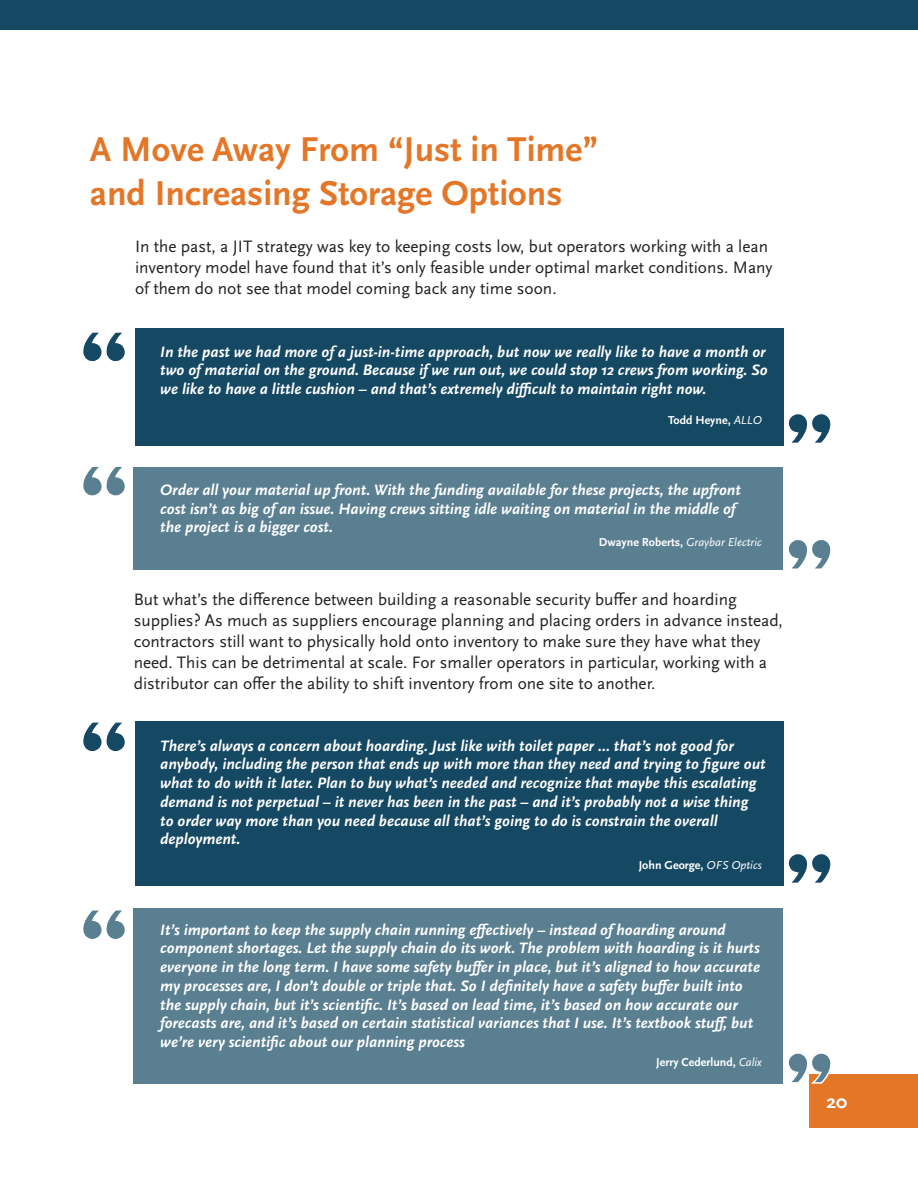
<style>
.page{position:relative;width:918px;height:1188px;background:#fff}
.page>*{position:absolute;margin:0;border:0;box-sizing:border-box;transform-origin:0 0}
.t1{font:700 36px/43.2px "Scala Sans Pro";color:#e47628}
.t2{font:700 19.5px "Scala Sans Pro";color:#fff}
.t3{font:17.25px/21px "Scala Sans Pro";color:#231f20}
.t4{font:italic 700 15.75px/18.8px "Scala Sans Pro";color:#fff}
.t5{font:700 12px "Scala Sans Pro";color:#fff}
.t6{font:italic 12px "Scala Sans Pro";color:#fff}
.s1{font-weight:400;font-style:italic}
.s2{font-weight:700;font-style:normal}
</style>
<div class="page">
<div style="left:0;top:0;width:918px;height:29px;background:#154863"></div>
<div style="left:809px;top:1074px;width:109px;height:54px;background:#e47628"></div>
<div style="left:135px;top:328px;width:649px;height:117px;background:#154863"></div>
<div style="left:135px;top:721px;width:649px;height:164px;background:#154863"></div>
<svg style="left:83px;top:332px;width:42px;height:30px"></svg>
<svg style="left:83px;top:722px;width:42px;height:30px"></svg>
<svg style="left:788px;top:414px;width:43px;height:29px"></svg>
<svg style="left:788px;top:854px;width:43px;height:29px"></svg>
<div style="left:134px;top:468px;width:649px;height:102px;background:#5a7f91"></div>
<div style="left:134px;top:908px;width:649px;height:176px;background:#5a7f91"></div>
<svg style="left:83px;top:467px;width:42px;height:29px"></svg>
<svg style="left:83px;top:910px;width:42px;height:29px"></svg>
<svg style="left:788px;top:540px;width:43px;height:29px"></svg>
<svg style="left:788px;top:1053px;width:43px;height:31px"></svg>
<p class="t1" style="left:90px;top:128px;width:510px">A Move Away From “Just in Time” and Increasing Storage Options</p>
<p class="t3" style="left:135px;top:236px;width:639px">In the past, a JIT strategy was key to keeping costs low, but operators working with a lean inventory model have found that it’s only feasible under optimal market conditions. Many of them do not see that model coming back any time soon.</p>
<p class="t4" style="left:160px;top:342px;width:609px">In the past we had more of a just-in-time approach, but now we really like to have a month or two of material on the ground. Because if we run out, we could stop 12 crews from working. So we like to have a little cushion – and that’s extremely difficult to maintain right now.</p>
<p class="t5" style="left:668px;top:413px;width:95px">Todd Heyne, <span class="s1">ALLO</span></p>
<p class="t4" style="left:160px;top:481px;width:582px">Order all your material up front. With the funding available for these projects, the upfront cost isn’t as big of an issue. Having crews sitting idle waiting on material in the middle of the project is a bigger cost.</p>
<p class="t6" style="left:599px;top:535px;width:164px"><span class="s2">Dwayne Roberts,</span> Graybar Electric</p>
<p class="t3" style="left:134px;top:589px;width:651px">But what’s the difference between building a reasonable security buffer and hoarding supplies? As much as suppliers encourage planning and placing orders in advance instead, contractors still want to physically hold onto inventory to make sure they have what they need. This can be detrimental at scale. For smaller operators in particular, working with a distributor can offer the ability to shift inventory from one site to another.</p>
<p class="t4" style="left:160px;top:736px;width:607px">There’s always a concern about hoarding. Just like with toilet paper … that’s not good for anybody, including the person that ends up with more than they need and trying to figure out what to do with it later. Plan to buy what’s needed and recognize that maybe this escalating demand is not perpetual – it never has been in the past – and it’s probably not a wise thing<br>to order way more than you need because all that’s going to do is constrain the overall deployment.</p>
<p class="t5" style="left:639px;top:858px;width:125px">John George, <span class="s1">OFS Optics</span></p>
<p class="t4" style="left:160px;top:920px;width:601px">It’s important to keep the supply chain running effectively – instead of hoarding around component shortages. Let the supply chain do its work. The problem with hoarding is it hurts everyone in the long term. I have some safety buffer in place, but it’s aligned to how accurate my processes are, I don’t double or triple that. So I definitely have a safety buffer built into the supply chain, but it’s scientific. It’s based on lead time, it’s based on how accurate our forecasts are, and it’s based on certain statistical variances that I use. It’s textbook stuff, but we’re very scientific about our planning process</p>
<p class="t5" style="left:656px;top:1055px;width:107px">Jerry Cederlund, <span class="s1">Calix</span></p>
<p class="t2" style="left:826px;top:1090px;width:22px">20</p>
</div>
